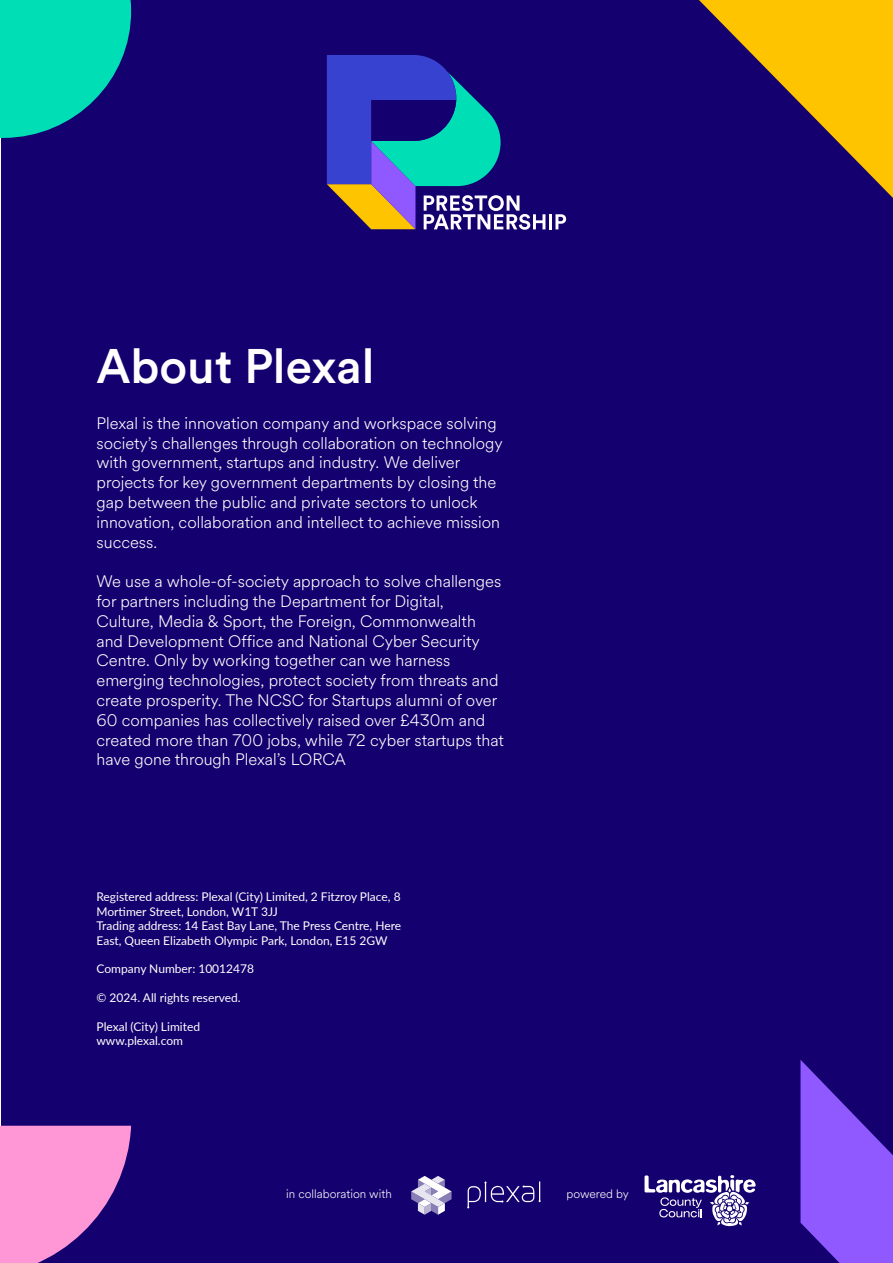
<style>
.page{position:relative;width:893px;height:1263px;background:#fff}
.page>*{position:absolute;margin:0;border:0;box-sizing:border-box;transform-origin:0 0}
.t1{font:500 48px "Circular Std";color:#fff}
.t2{font:300 16.5px/19.8px "Circular Spotify Text";color:#fff}
.t3{font:12px/14.4px "Lato";color:#fff}
.t4{font:300 12px "Circular Spotify Text";color:#fff}
</style>
<div class="page">
<div style="left:2px;top:1px;width:891px;height:1262px;background:#14006e"></div>
<hr style="left:549px;top:214px;width:3px;height:15px;background:#fff">
<svg style="left:555px;top:214px;width:11px;height:15px"></svg>
<svg style="left:327px;top:55px;width:218px;height:175px"></svg>
<svg style="left:699px;top:0;width:194px;height:198px"></svg>
<svg style="left:0;top:1126px;width:131px;height:137px"></svg>
<svg style="left:800px;top:1060px;width:93px;height:203px"></svg>
<svg style="left:0;top:0;width:132px;height:138px"></svg>
<svg style="left:467px;top:1181px;width:74px;height:27px"></svg>
<svg style="left:411px;top:1176px;width:41px;height:39px"></svg>
<svg style="left:644px;top:1175px;width:112px;height:51px"></svg>
<h1 class="t1" style="left:97px;top:336px;width:279px">About Plexal</h1>
<p class="t2" style="left:97px;top:413px;width:408px">Plexal is the innovation company and workspace solving society’s challenges through collaboration on technology with government, startups and industry. We deliver projects for key government departments by closing the gap between the public and private sectors to unlock innovation, collaboration and intellect to achieve mission success.</p>
<p class="t2" style="left:97px;top:572px;width:409px">We use a whole-of-society approach to solve challenges for partners including the Department for Digital, Culture, Media &amp; Sport, the Foreign, Commonwealth and Development Office and National Cyber Security Centre. Only by working together can we harness emerging technologies, protect society from threats and create prosperity. The NCSC for Startups alumni of over 60 companies has collectively raised over £430m and created more than 700 jobs, while 72 cyber startups that have gone through Plexal’s LORCA</p>
<p class="t3" style="left:97px;top:889px;width:306px">Registered address: Plexal (City) Limited, 2 Fitzroy Place, 8<br>Mortimer Street, London, W1T 3JJ<br>Trading address: 14 East Bay Lane, The Press Centre, Here East, Queen Elizabeth Olympic Park, London, E15 2GW</p>
<p class="t3" style="left:97px;top:961px;width:159px">Company Number: 10012478</p>
<p class="t3" style="left:97px;top:990px;width:146px">© 2024. All rights reserved.</p>
<p class="t3" style="left:97px;top:1019px;width:105px">Plexal (City) Limited www.plexal.com</p>
<p class="t4" style="left:286px;top:1186px;width:107px">in collaboration with</p>
<p class="t4" style="left:566px;top:1186px;width:64px">powered by</p>
</div>
